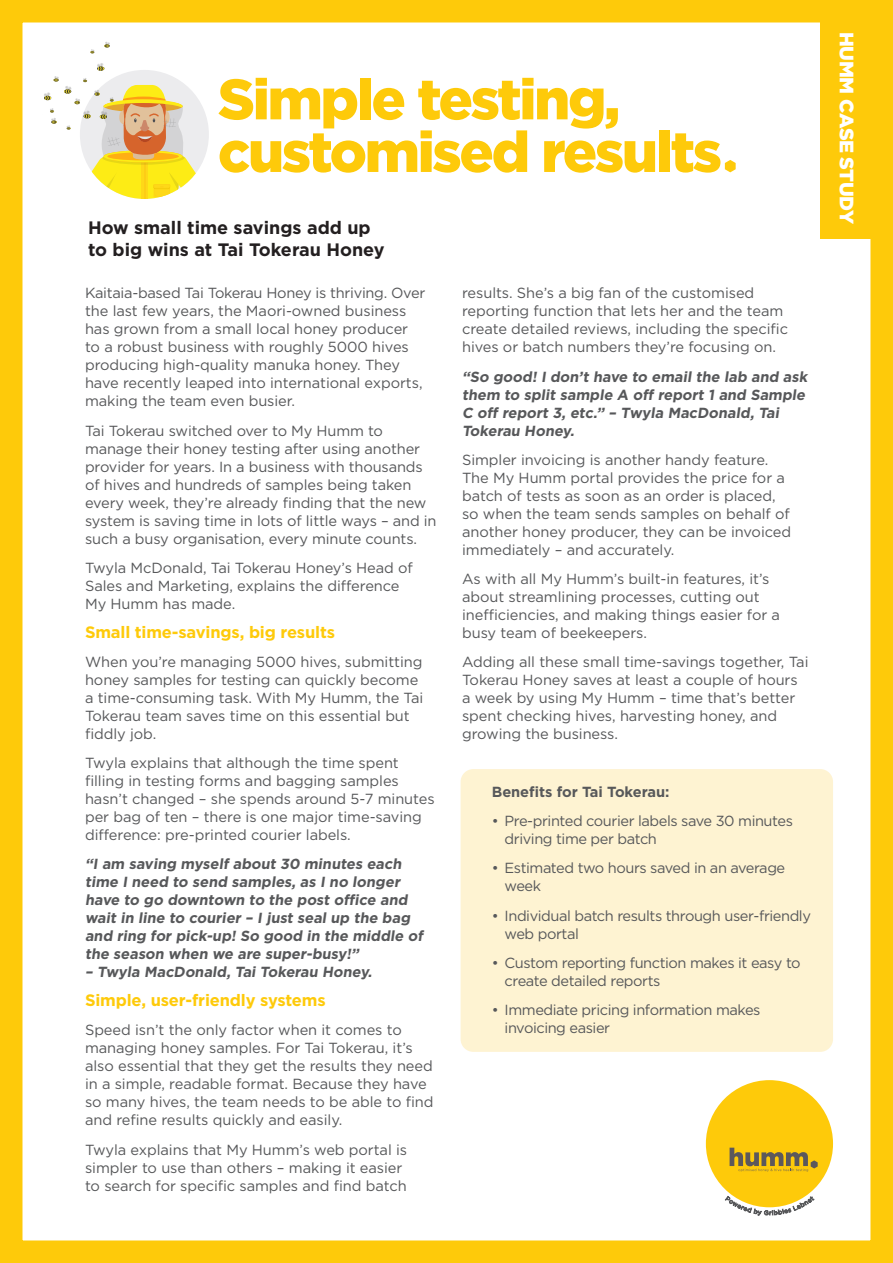
<style>
.page{position:relative;width:893px;height:1263px;background:#fff}
.page>*{position:absolute;margin:0;border:0;box-sizing:border-box;transform-origin:0 0}
.t1{font:900 56.85px/52.7px "Gotham";letter-spacing:-.04em;color:#feca0a}
.t2{font:900 19.5px "Gotham";letter-spacing:-.02em;color:#fff}
.t3{font:700 18px/21.6px "Gotham";color:#231f20}
.t4{font:700 16.5px "Gotham";letter-spacing:-.01em;color:#feca0a}
.Body_copy{font:14.7px/18px "Gotham";letter-spacing:-.005em;color:#57585a}
.t5{font:700 14.7px/18px "Gotham";letter-spacing:-.005em;color:#57585a}
.Body_copy-2{font:14.7px/18px "Gotham";letter-spacing:-.03em;color:#57585a}
</style>
<div class="page">
<div style="left:461px;top:769px;width:372px;height:283px;background:#fef3d2;border-radius:13px"></div>
<div style="left:0;top:0;width:893px;height:1263px;border:22px solid #feca0a"></div>
<div style="left:706px;top:1080px;width:127px;height:127px;background:#feca0a;border-radius:50%"></div>
<svg style="left:730px;top:1148px;width:88px;height:24px"></svg>
<svg style="left:725px;top:1196px;width:89px;height:19px"></svg>
<svg style="left:725px;top:160px;width:11px;height:12px"></svg>
<div style="left:821px;top:19px;width:52px;height:219px;background:#feca0a"></div>
<svg style="left:104px;top:42px;width:6px;height:6px"></svg>
<svg style="left:90px;top:49px;width:4px;height:4px"></svg>
<svg style="left:44px;top:63px;width:165px;height:136px"></svg>
<p class="t1" style="left:218px;top:71px;width:506px">Simple testing, customised results</p>
<p class="t3" style="left:88px;top:217px;width:298px">How small time savings add up to big wins at Tai Tokerau Honey</p>
<p class="Body_copy" style="left:85px;top:284px;width:342px">Kaitaia-based Tai Tokerau Honey is thriving. Over the last few years, the Maori-owned business has grown from a small local honey producer to a robust business with roughly 5000 hives producing high-quality manuka honey. They have recently leaped into international exports, making the team even busier.</p>
<p class="Body_copy" style="left:85px;top:421px;width:353px">Tai Tokerau switched over to My Humm to manage their honey testing after using another provider for years. In a business with thousands of hives and hundreds of samples being taken every week, they’re already finding that the new system is saving time in lots of little ways – and in such a busy organisation, every minute counts.</p>
<p class="Body_copy" style="left:85px;top:558px;width:329px">Twyla McDonald, Tai Tokerau Honey’s Head of<br>Sales and Marketing, explains the difference<br>My Humm has made.</p>
<p class="t4" style="left:85px;top:622px;width:251px">Small time-savings, big results</p>
<p class="Body_copy" style="left:85px;top:652px;width:340px">When you’re managing 5000 hives, submitting honey samples for testing can quickly become a time-consuming task. With My Humm, the Tai Tokerau team saves time on this essential but fiddly job.</p>
<p class="Body_copy" style="left:85px;top:753px;width:351px">Twyla explains that although the time spent filling in testing forms and bagging samples hasn’t changed – she spends around 5-7 minutes per bag of ten – there is one major time-saving difference: pre-printed courier labels.</p>
<p class="t5" style="left:85px;top:854px;width:342px">“I am saving myself about 30 minutes each time I need to send samples, as I no longer have to go downtown to the post office and wait in line to courier – I just seal up the bag and ring for pick-up! So good in the middle of the season when we are super-busy!”</p>
<p class="t5" style="left:85px;top:962px;width:291px">– Twyla MacDonald, Tai Tokerau Honey.</p>
<p class="t4" style="left:85px;top:991px;width:242px">Simple, user-friendly systems</p>
<p class="Body_copy" style="left:85px;top:1021px;width:350px">Speed isn’t the only factor when it comes to managing honey samples. For Tai Tokerau, it’s also essential that they get the results they need in a simple, readable format. Because they have so many hives, the team needs to be able to find and refine results quickly and easily.</p>
<p class="Body_copy" style="left:85px;top:1140px;width:324px">Twyla explains that My Humm’s web portal is simpler to use than others – making it easier to search for specific samples and find batch</p>
<p class="Body_copy" style="left:462px;top:284px;width:328px">results. She’s a big fan of the customised reporting function that lets her and the team create detailed reviews, including the specific hives or batch numbers they’re focusing on.</p>
<p class="t5" style="left:462px;top:367px;width:349px">“So good! I don’t have to email the lab and ask them to split sample A off report 1 and Sample C off report 3, etc.” – Twyla MacDonald, Tai Tokerau Honey.</p>
<p class="Body_copy" style="left:462px;top:450px;width:331px">Simpler invoicing is another handy feature.<br>The My Humm portal provides the price for a batch of tests as soon as an order is placed, so when the team sends samples on behalf of another honey producer, they can be invoiced immediately – and accurately.</p>
<p class="Body_copy" style="left:462px;top:569px;width:319px">As with all My Humm’s built-in features, it’s about streamlining processes, cutting out inefficiencies, and making things easier for a busy team of beekeepers.</p>
<p class="Body_copy" style="left:462px;top:652px;width:348px">Adding all these small time-savings together, Tai Tokerau Honey saves at least a couple of hours a week by using My Humm – time that’s better spent checking hives, harvesting honey, and growing the business.</p>
<p class="t5" style="left:492px;top:782px;width:179px">Benefits for Tai Tokerau:</p>
<p class="Body_copy-2" style="left:505px;top:812px;width:290px;text-indent:-13px">• Pre-printed courier labels save 30 minutes driving time per batch</p>
<p class="Body_copy-2" style="left:505px;top:859px;width:282px;text-indent:-13px">• Estimated two hours saved in an average week</p>
<p class="Body_copy-2" style="left:505px;top:906px;width:308px;text-indent:-13px">• Individual batch results through user-friendly web portal</p>
<p class="Body_copy-2" style="left:505px;top:953px;width:298px;text-indent:-13px">• Custom reporting function makes it easy to create detailed reports</p>
<p class="Body_copy-2" style="left:505px;top:1000px;width:257px;text-indent:-13px">• Immediate pricing information makes invoicing easier</p>
<p class="t2" style="left:858px;top:32px;width:193px;rotate:90deg">HUMM CASE STUDY</p>
</div>
